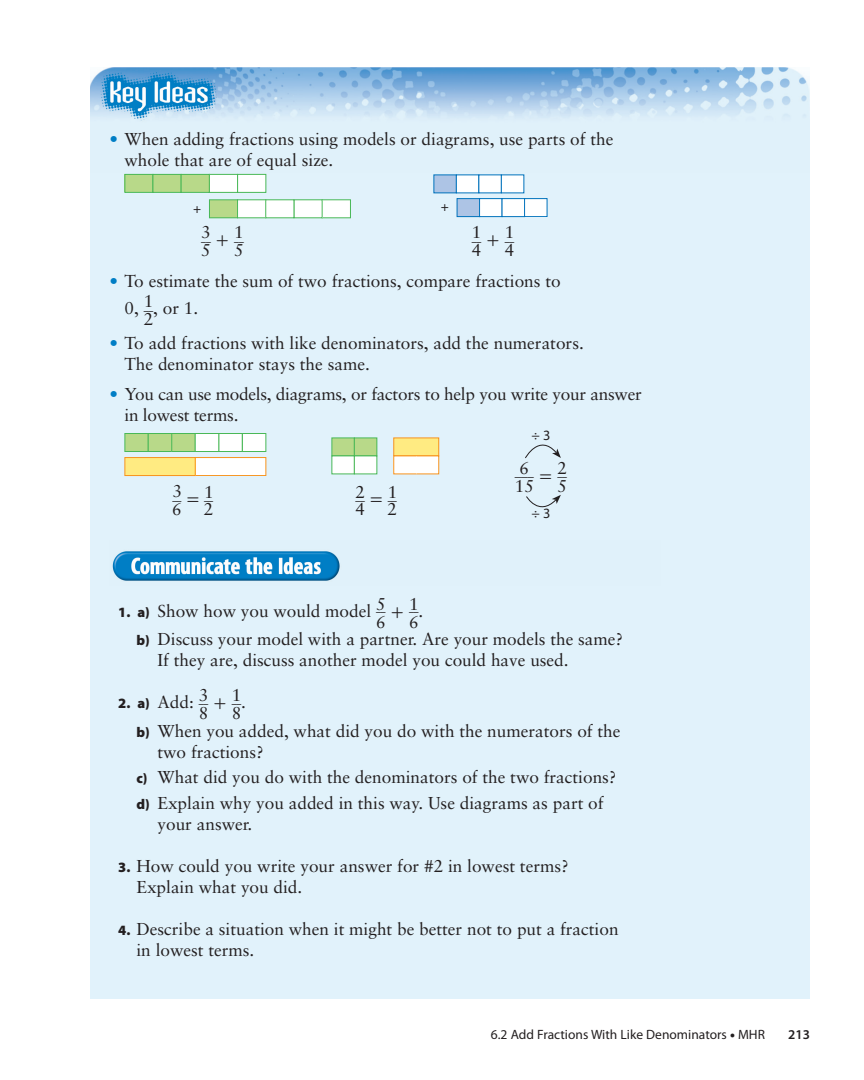
<style>
.page{position:relative;width:864px;height:1080px;background:#fff}
.page>*{position:absolute;margin:0;border:0;box-sizing:border-box;transform-origin:0 0}
.t1{font:17.25px/21px "Sabon";color:#231f20}
.t2{font:14.7px "Uni Math";color:#231f20;scale:.65 1}
.t3{font:14.7px "Uni Math";color:#231f20;scale:.87 1}
.t4{font:14.7px "Uni Math";color:#231f20;scale:.64 1}
.t5{font:14.25px "Myriad Pro";color:#231f20}
.t6{font:13.5px "Myriad Pro";color:#231f20}
.t7{font:600 13.5px "Myriad Pro";color:#231f20}
.t8{font:condensed 13.5px "Frutiger";color:#231f20}
.s1{color:#007ec5}
.s2{font-size:17.25px}
.s3{font-family:"Sabon";font-size:17.25px}
.s4{font-family:"Myriad Pro";font-weight:900;font-size:14.25px}
.s5{font-weight:900}
</style>
<div class="page">
<div style="left:90px;top:68px;width:720px;height:931px;background:#e1f2fb"></div>
<img style="left:90px;top:68px;width:720px;height:53px">
<div style="left:209px;top:200px;width:29px;height:18px;background:#b8d989"></div>
<div style="left:209px;top:199px;width:29px;height:19px;border:1px solid #49b857"></div>
<div style="left:238px;top:200px;width:28px;height:18px;background:#fff"></div>
<div style="left:237px;top:199px;width:29px;height:19px;border:1px solid #49b857"></div>
<div style="left:322px;top:200px;width:28px;height:18px;background:#fff"></div>
<div style="left:322px;top:199px;width:29px;height:19px;border:1px solid #49b857"></div>
<div style="left:294px;top:200px;width:28px;height:18px;background:#fff"></div>
<div style="left:294px;top:199px;width:29px;height:19px;border:1px solid #49b857"></div>
<div style="left:266px;top:200px;width:28px;height:18px;background:#fff"></div>
<div style="left:265px;top:199px;width:29px;height:19px;border:1px solid #49b857"></div>
<div style="left:125px;top:174px;width:28px;height:18px;background:#b8d989"></div>
<div style="left:124px;top:174px;width:29px;height:19px;border:1px solid #49b857"></div>
<div style="left:153px;top:174px;width:28px;height:18px;background:#b8d989"></div>
<div style="left:153px;top:174px;width:29px;height:19px;border:1px solid #49b857"></div>
<div style="left:238px;top:174px;width:28px;height:18px;background:#fff"></div>
<div style="left:237px;top:174px;width:29px;height:19px;border:1px solid #49b857"></div>
<div style="left:209px;top:174px;width:29px;height:18px;background:#fff"></div>
<div style="left:209px;top:174px;width:29px;height:19px;border:1px solid #49b857"></div>
<div style="left:181px;top:174px;width:28px;height:18px;background:#b8d989"></div>
<div style="left:181px;top:174px;width:29px;height:19px;border:1px solid #49b857"></div>
<div style="left:457px;top:199px;width:23px;height:18px;background:#adc4e5"></div>
<div style="left:457px;top:198px;width:23px;height:19px;border:1px solid #0072bc"></div>
<div style="left:480px;top:199px;width:22px;height:18px;background:#fff"></div>
<div style="left:479px;top:198px;width:23px;height:19px;border:1px solid #0072bc"></div>
<div style="left:502px;top:199px;width:23px;height:18px;background:#fff"></div>
<div style="left:502px;top:198px;width:23px;height:19px;border:1px solid #0072bc"></div>
<div style="left:525px;top:199px;width:22px;height:18px;background:#fff"></div>
<div style="left:524px;top:198px;width:23px;height:19px;border:1px solid #0072bc"></div>
<div style="left:434px;top:175px;width:22px;height:18px;background:#adc4e5"></div>
<div style="left:456px;top:175px;width:23px;height:18px;background:#fff"></div>
<div style="left:479px;top:175px;width:22px;height:18px;background:#fff"></div>
<div style="left:501px;top:175px;width:23px;height:18px;background:#fff"></div>
<div style="left:195px;top:458px;width:71px;height:18px;background:#fff"></div>
<div style="left:195px;top:457px;width:71px;height:19px;border:1px solid #f7931d"></div>
<div style="left:125px;top:458px;width:70px;height:18px;background:#ffeb82"></div>
<div style="left:124px;top:457px;width:72px;height:19px;border:1px solid #f7931d"></div>
<div style="left:125px;top:434px;width:23px;height:18px;background:#b8d989"></div>
<div style="left:124px;top:433px;width:25px;height:19px;border:1px solid #49b857"></div>
<div style="left:148px;top:434px;width:24px;height:18px;background:#b8d989"></div>
<div style="left:148px;top:433px;width:24px;height:19px;border:1px solid #49b857"></div>
<div style="left:242px;top:434px;width:24px;height:18px;background:#fff"></div>
<div style="left:242px;top:433px;width:24px;height:19px;border:1px solid #49b857"></div>
<div style="left:172px;top:434px;width:23px;height:18px;background:#b8d989"></div>
<div style="left:171px;top:433px;width:25px;height:19px;border:1px solid #49b857"></div>
<div style="left:219px;top:434px;width:23px;height:18px;background:#fff"></div>
<div style="left:218px;top:433px;width:25px;height:19px;border:1px solid #49b857"></div>
<div style="left:195px;top:434px;width:24px;height:18px;background:#fff"></div>
<div style="left:195px;top:433px;width:24px;height:19px;border:1px solid #49b857"></div>
<div style="left:394px;top:438px;width:45px;height:18px;background:#ffeb82"></div>
<div style="left:393px;top:438px;width:46px;height:18px;border:1px solid #f7931d"></div>
<div style="left:394px;top:456px;width:22px;height:18px;background:#fff"></div>
<div style="left:416px;top:456px;width:23px;height:18px;background:#fff"></div>
<div style="left:332px;top:438px;width:22px;height:18px;background:#b8d989"></div>
<div style="left:332px;top:438px;width:23px;height:18px;border:1px solid #49b857"></div>
<div style="left:354px;top:438px;width:23px;height:18px;background:#b8d989"></div>
<div style="left:354px;top:438px;width:23px;height:18px;border:1px solid #49b857"></div>
<div style="left:332px;top:456px;width:22px;height:18px;background:#fff"></div>
<div style="left:354px;top:456px;width:23px;height:18px;background:#fff"></div>
<img style="left:112px;top:551px;width:228px;height:30px">
<svg style="left:525px;top:444px;width:36px;height:15px"></svg>
<svg style="left:526px;top:495px;width:35px;height:13px"></svg>
<p class="t1" style="left:125px;top:130px;width:490px;text-indent:-15px"><span class="s1">•</span> When adding fractions using models or diagrams, use parts of the whole that are of equal size.</p>
<p class="t8" style="left:193px;top:203px;width:10px">+</p>
<p class="t8" style="left:441px;top:201px;width:10px">+</p>
<p class="t2" style="left:201px;top:230px;width:67px">_ _<sup>3</sup> <span class="s2">+</span> <span class="s3">1</span>__</p>
<p class="t1" style="left:201px;top:241px;width:11px">5</p>
<p class="t1" style="left:234px;top:241px;width:11px">5</p>
<p class="t2" style="left:472px;top:230px;width:67px"><span class="s3">1</span>_ _ <span class="s2">+</span> <span class="s3">1</span>__</p>
<p class="t1" style="left:472px;top:241px;width:11px">4</p>
<p class="t1" style="left:505px;top:241px;width:11px">4</p>
<p class="t1" style="left:125px;top:269px;width:438px;line-height:27px;text-indent:-15px"><span class="s1">•</span> To estimate the sum of two fractions, compare fractions to<br>0, <sup>__</sup>1, or 1.</p>
<p class="t1" style="left:144px;top:310px;width:11px">2</p>
<p class="t1" style="left:125px;top:334px;width:461px;text-indent:-15px"><span class="s1">•</span> To add fractions with like denominators, add the numerators.<br>The denominator stays the same.</p>
<p class="t1" style="left:125px;top:385px;width:519px;text-indent:-15px"><span class="s1">•</span> You can use models, diagrams, or factors to help you write your answer in lowest terms.</p>
<p class="t4" style="left:172px;top:489px;width:66px">_ _<sup>3</sup> <span class="s2">=</span> _ _<span class="s3">1</span></p>
<p class="t1" style="left:172px;top:500px;width:11px">6</p>
<p class="t1" style="left:204px;top:500px;width:11px">2</p>
<p class="t2" style="left:355px;top:489px;width:66px"><span class="s3">2</span>_ _ <span class="s2">=</span> _ _<span class="s3">1</span></p>
<p class="t1" style="left:355px;top:500px;width:11px">4</p>
<p class="t1" style="left:387px;top:500px;width:11px">2</p>
<p class="t5" style="left:532px;top:430px;width:20px">÷ 3</p>
<p class="t3" style="left:515px;top:465px;width:61px">___<span class="s3">6</span> <span class="s2">=</span> <span class="s3">2</span>__</p>
<p class="t1" style="left:515px;top:477px;width:21px">15</p>
<p class="t1" style="left:557px;top:477px;width:11px">5</p>
<p class="t5" style="left:532px;top:508px;width:20px">÷ 3</p>
<p class="t1" style="left:118px;top:602px;width:269px"><span class="s4">1. a)</span> Show how you would model <sup>__</sup>5</p>
<p class="t2" style="left:390px;top:600px;width:45px"><span class="s2">+</span> <span class="s3">1</span>__</p>
<p class="t1" style="left:409px;top:613px;width:11px">6</p>
<p class="t1" style="left:136px;top:598px;width:488px;line-height:28.5px;text-indent:282px">.<br><span class="s4">b)</span> Discuss your model with a partner. Are your models the same?</p>
<p class="t1" style="left:158px;top:651px;width:413px">If they are, discuss another model you could have used.</p>
<p class="t1" style="left:118px;top:693px;width:91px"><span class="s4">2. a)</span> Add: 3<sup>__</sup></p>
<p class="t1" style="left:199px;top:704px;width:11px">8</p>
<p class="t1" style="left:376px;top:613px;width:11px">6</p>
<p class="t2" style="left:213px;top:692px;width:45px"><span class="s2">+</span> _ _<span class="s3">1</span></p>
<p class="t1" style="left:232px;top:704px;width:11px">8</p>
<p class="t1" style="left:136px;top:689px;width:486px;line-height:28.5px;text-indent:105px">.<br><span class="s4">b)</span> When you added, what did you do with the numerators of the</p>
<p class="t1" style="left:136px;top:740px;width:482px;line-height:25.5px;text-indent:21px">two fractions?<br><span class="s4">c)</span> What did you do with the denominators of the two fractions? <span class="s4">d)</span> Explain why you added in this way. Use diagrams as part of</p>
<p class="t1" style="left:157px;top:815px;width:96px">your answer.</p>
<p class="t1" style="left:136px;top:857px;width:434px;text-indent:-18px"><span class="s4">3.</span> How could you write your answer for #2 in lowest terms?<br>Explain what you did.</p>
<p class="t1" style="left:136px;top:920px;width:484px;text-indent:-18px"><span class="s4">4.</span> Describe a situation when it might be better not to put a fraction in lowest terms.</p>
<p class="t6" style="left:491px;top:1029px;width:276px">6.2 Add Fractions With Like Denominators <span class="s5">•</span> MHR</p>
<p class="t7" style="left:788px;top:1029px;width:23px">213</p>
</div>
